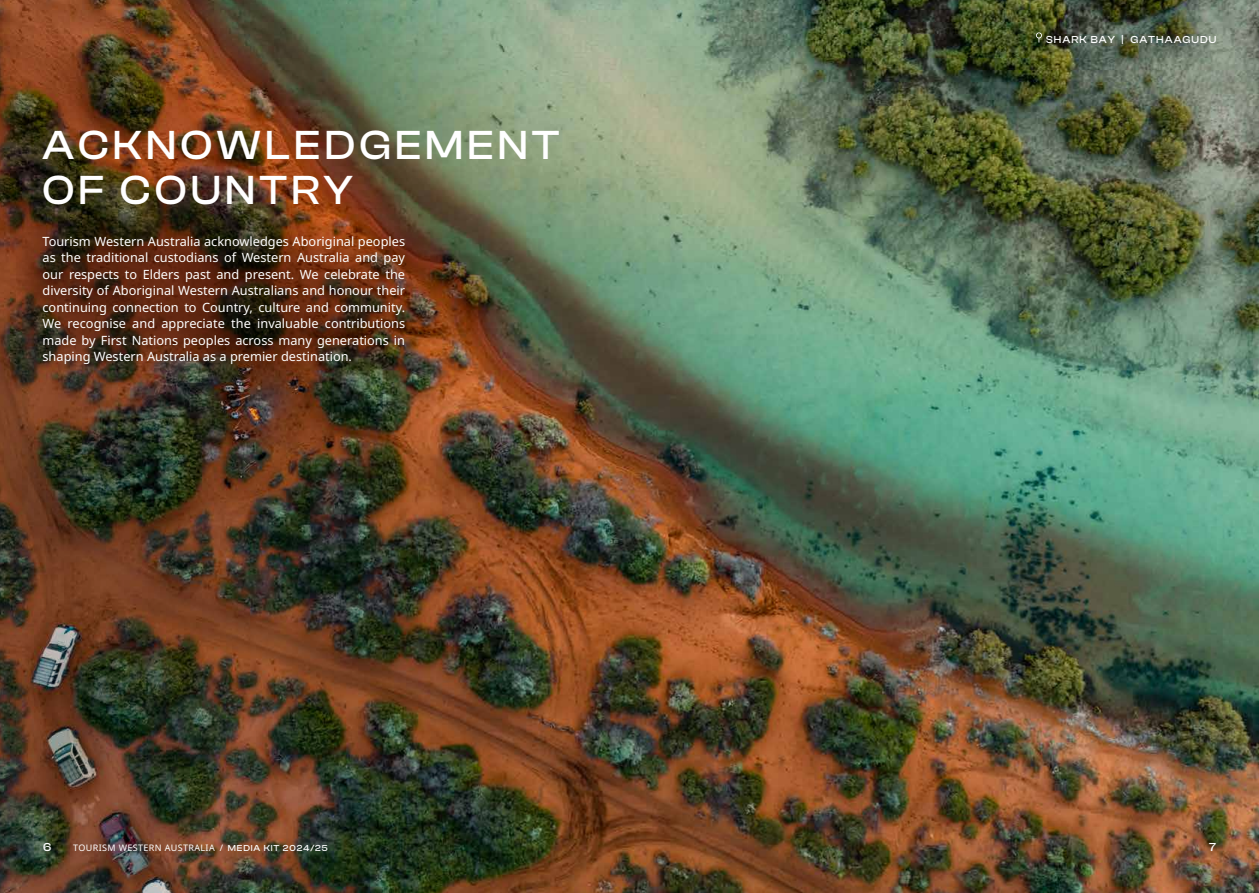
<style>
.page{position:relative;width:1259px;height:893px;background:#fff}
.page>*{position:absolute;margin:0;border:0;box-sizing:border-box;transform-origin:0 0}
.t1{font:500 42px/45px "Clash Display";letter-spacing:.1em;color:#fff}
.t2{font:12.75px/16.5px "Noto Sans";color:#fff;text-align:justify}
.t3{font:500 12px "Clash Display";color:#fff}
.t4{font:500 10.5px "Clash Display";letter-spacing:.1em;color:#fff}
.t5{font:9px "Noto Sans";letter-spacing:.04em;color:#fff}
.s1{font-family:"Clash Display";font-weight:500}
</style>
<div class="page">
<img style="left:536px;top:0;width:723px;height:893px">
<img style="left:0;top:0;width:536px;height:893px">
<img style="left:4px;top:210px;width:438px;height:171px">
<svg style="left:1036px;top:32px;width:6px;height:11px"></svg>
<h1 class="t1" style="left:43px;top:122px;width:518px">ACKNOWLEDGEMENT<br>OF COUNTRY</h1>
<p class="t2" style="left:43px;top:233px;width:364px">Tourism Western Australia acknowledges Aboriginal peoples as the traditional custodians of Western Australia and pay our respects to Elders past and present. We celebrate the diversity of Aboriginal Western Australians and honour their continuing connection to Country, culture and community.<br>We recognise and appreciate the invaluable contributions made by First Nations peoples across many generations in shaping Western Australia as a premier destination.</p>
<p class="t4" style="left:1046px;top:33px;width:172px">SHARK BAY | GATHAAGUDU</p>
<p class="t3" style="left:43px;top:841px;width:10px">6</p>
<p class="t5" style="left:73px;top:843px;width:256px">TOURISM WESTERN AUSTRALIA / <span class="s1">MEDIA KIT 2024/25</span></p>
<p class="t3" style="left:1209px;top:841px;width:8px">7</p>
</div>
